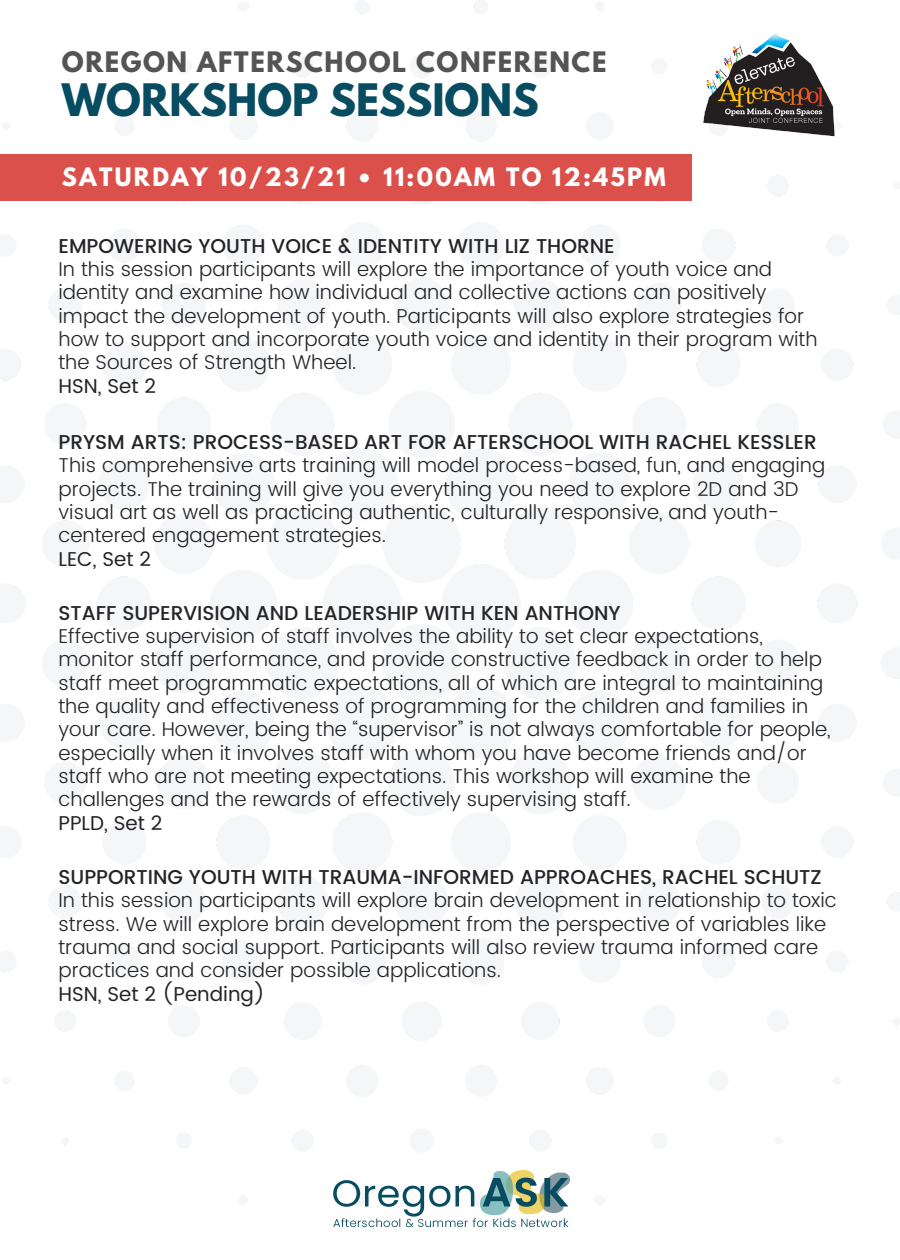
<style>
.page{position:relative;width:900px;height:1260px;background:#fff}
.page>*{position:absolute;margin:0;border:0;box-sizing:border-box;transform-origin:0 0}
.t1{font:700 39.75px "League Spartan";color:#084c61}
.t2{font:700 25px "League Spartan";letter-spacing:.06em;color:#545454}
.t3{font:700 22.5px "League Spartan";letter-spacing:.1em;color:#fff}
.t4{font:300 20px/23.2px "Poppins";color:#242328}
.t5{font:500 20px "Poppins";color:#242328}
.t6{font:20px "Poppins";color:#242328}
</style>
<div class="page">
<img style="left:333px;top:1170px;width:236px;height:58px">
<img style="left:703px;top:33px;width:138px;height:104px">
<div style="left:0;top:154px;width:692px;height:47px;background:#db504a"></div>
<p class="t2" style="left:62px;top:50px;width:546px">OREGON AFTERSCHOOL CONFERENCE</p>
<p class="t1" style="left:62px;top:80px;width:478px">WORKSHOP SESSIONS</p>
<p class="t3" style="left:62px;top:166px;width:605px">SATURDAY 10/23/21 • 11:00AM TO 12:45PM</p>
<p class="t5" style="left:59px;top:234px;width:558px">EMPOWERING YOUTH VOICE &amp; IDENTITY WITH LIZ THORNE</p>
<p class="t4" style="left:59px;top:258px;width:761px">In this session participants will explore the importance of youth voice and identity and examine how individual and collective actions can positively impact the development of youth. Participants will also explore strategies for how to support and incorporate youth voice and identity in their program with the Sources of Strength Wheel.</p>
<p class="t6" style="left:59px;top:374px;width:99px">HSN, Set 2</p>
<p class="t5" style="left:59px;top:430px;width:760px">PRYSM ARTS: PROCESS-BASED ART FOR AFTERSCHOOL WITH RACHEL KESSLER</p>
<p class="t4" style="left:59px;top:454px;width:768px">This comprehensive arts training will model process-based, fun, and engaging projects. The training will give you everything you need to explore 2D and 3D visual art as well as practicing authentic, culturally responsive, and youth&shy;centered engagement strategies.</p>
<p class="t6" style="left:59px;top:547px;width:94px">LEC, Set 2</p>
<p class="t5" style="left:59px;top:601px;width:564px">STAFF SUPERVISION AND LEADERSHIP WITH KEN ANTHONY</p>
<p class="t4" style="left:59px;top:625px;width:774px">Effective supervision of staff involves the ability to set clear expectations, monitor staff performance, and provide constructive feedback in order to help staff meet programmatic expectations, all of which are integral to maintaining the quality and effectiveness of programming for the children and families in your care. However, being the “supervisor” is not always comfortable for people, especially when it involves staff with whom you have become friends and/or staff who are not meeting expectations. This workshop will examine the challenges and the rewards of effectively supervising staff.</p>
<p class="t6" style="left:59px;top:811px;width:105px">PPLD, Set 2</p>
<p class="t5" style="left:59px;top:866px;width:765px">SUPPORTING YOUTH WITH TRAUMA-INFORMED APPROACHES, RACHEL SCHUTZ</p>
<p class="t4" style="left:59px;top:889px;width:780px">In this session participants will explore brain development in relationship to toxic stress. We will explore brain development from the perspective of variables like trauma and social support. Participants will also review trauma informed care practices and consider possible applications.</p>
<p class="t6" style="left:59px;top:982px;width:208px">HSN, Set 2 (Pending)</p>
</div>
